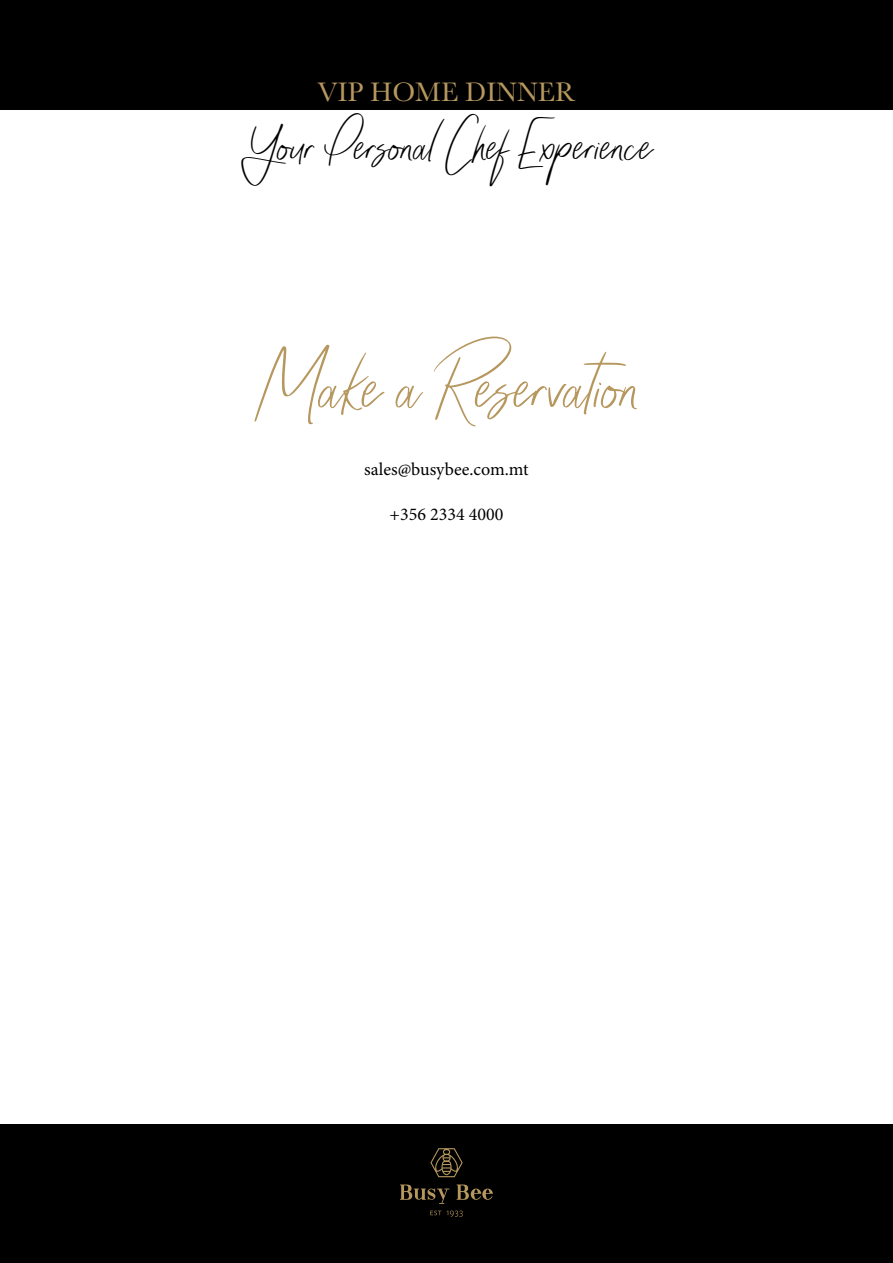
<style>
.page{position:relative;width:893px;height:1263px;background:#fff}
.page>*{position:absolute;margin:0;border:0;box-sizing:border-box;transform-origin:0 0}
.t1{font:51px "Monique Script";color:#b6975e}
.t2{font:33.9px "Monique Script";color:#000}
.t3{font:27.75px "Baskerville";color:#b6975e}
.t4{font:18px "Minion Pro";color:#000}
</style>
<div class="page">
<div style="left:0;top:0;width:893px;height:110px;background:#000"></div>
<div style="left:0;top:1125px;width:893px;height:138px;background:#000"></div>
<svg style="left:430px;top:1148px;width:33px;height:29px"></svg>
<svg style="left:430px;top:1210px;width:11px;height:5px"></svg>
<svg style="left:447px;top:1210px;width:16px;height:7px"></svg>
<svg style="left:400px;top:1184px;width:49px;height:20px"></svg>
<svg style="left:457px;top:1184px;width:36px;height:16px"></svg>
<h3 class="t3" style="left:318px;top:74px;width:259px">VIP HOME DINNER</h3>
<h2 class="t2" style="left:241px;top:127px;width:412px">Your Personal Chef Experience</h2>
<h1 class="t1" style="left:254px;top:359px;width:385px">Make a Reservation</h1>
<p class="t4" style="left:364px;top:457px;width:166px">sales@busybee.com.mt</p>
<p class="t4" style="left:390px;top:502px;width:115px">+356 2334 4000</p>
</div>
